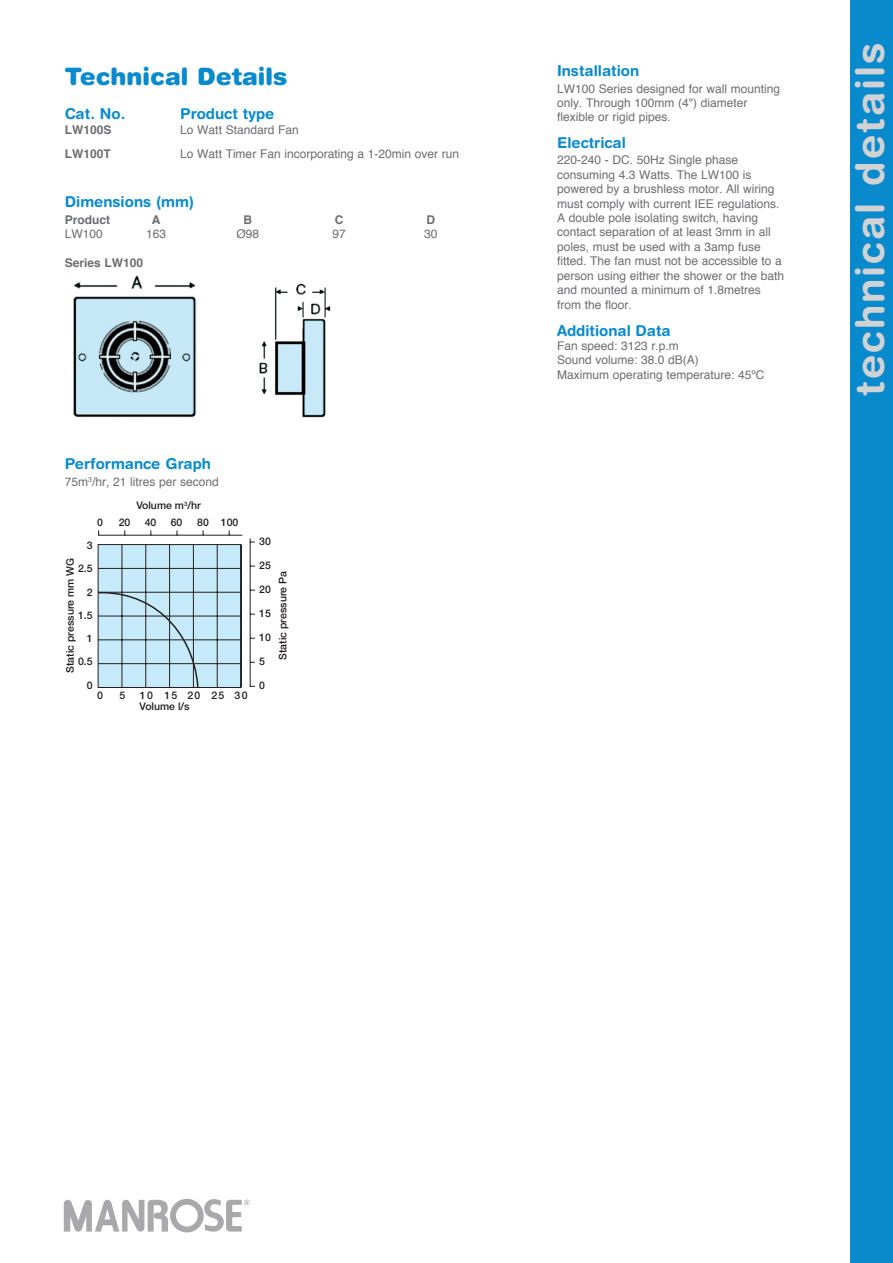
<style>
.page{position:relative;width:893px;height:1263px;background:#fff}
.page>*{position:absolute;margin:0;border:0;box-sizing:border-box;transform-origin:0 0}
.t1{font:700 39.75px "Helvetica Rounded";letter-spacing:.05em;color:#d1d2d4}
.t2{font:900 24px "Helvetica Rounded";color:#098acd}
.Sub_head_blue{font:700 15px "Helvetica Rounded";color:#098acd}
.Bulleted_copy{font:700 15px "Helvetica Rounded";color:#098acd}
.Body_text{font:12px/14.4px "Helvetica";color:#6c6d70}
.Dimensions{font:700 12px "Helvetica";color:#6c6d70}
.Dimensions-2{font:12px "Helvetica";color:#6c6d70}
.Body_text-2{font:700 12px "Helvetica";color:#6c6d70}
.t3{font:500 10.5px "Helvetica Neue";color:#231f20}
</style>
<div class="page">
<div style="left:850px;top:0;width:43px;height:1263px;background:#098acd"></div>
<svg style="left:64px;top:1199px;width:185px;height:33px"></svg>
<img style="left:73px;top:275px;width:124px;height:143px">
<img style="left:259px;top:283px;width:72px;height:135px">
<svg style="left:97px;top:530px;width:158px;height:158px;background:#bbd4e0"></svg>
<p class="t2" style="left:65px;top:61px;width:224px">Technical Details</p>
<p class="Sub_head_blue" style="left:65px;top:105px;width:62px">Cat. No.</p>
<p class="Sub_head_blue" style="left:180px;top:105px;width:96px">Product type</p>
<p class="Body_text-2" style="left:65px;top:122px;width:48px">LW100S</p>
<p class="Body_text" style="left:180px;top:122px;width:120px">Lo Watt Standard Fan</p>
<p class="Body_text-2" style="left:65px;top:146px;width:48px">LW100T</p>
<p class="Body_text" style="left:180px;top:146px;width:280px">Lo Watt Timer Fan incorporating a 1-20min over run</p>
<p class="Sub_head_blue" style="left:65px;top:193px;width:131px">Dimensions (mm)</p>
<p class="Dimensions" style="left:65px;top:212px;width:47px">Product</p>
<p class="Dimensions" style="left:152px;top:212px;width:10px">A</p>
<p class="Dimensions" style="left:243px;top:212px;width:10px">B</p>
<p class="Dimensions" style="left:335px;top:212px;width:10px">C</p>
<p class="Dimensions" style="left:426px;top:212px;width:10px">D</p>
<p class="Dimensions-2" style="left:65px;top:226px;width:40px">LW100</p>
<p class="Dimensions-2" style="left:146px;top:226px;width:22px">163</p>
<p class="Dimensions-2" style="left:236px;top:226px;width:24px">Ø98</p>
<p class="Dimensions-2" style="left:333px;top:226px;width:15px">97</p>
<p class="Dimensions-2" style="left:424px;top:226px;width:15px">30</p>
<p class="Dimensions" style="left:65px;top:255px;width:80px">Series LW100</p>
<p class="Sub_head_blue" style="left:65px;top:455px;width:148px">Performance Graph</p>
<p class="Body_text" style="left:65px;top:474px;width:155px">75m<sup>3</sup>/hr, 21 litres per second</p>
<p class="t3" style="left:97px;top:516px;width:7px">0</p>
<p class="t3" style="left:119px;top:516px;width:13px">20</p>
<p class="t3" style="left:145px;top:516px;width:13px">40</p>
<p class="t3" style="left:171px;top:516px;width:13px">60</p>
<p class="t3" style="left:197px;top:516px;width:43px">80 100</p>
<p class="t3" style="left:87px;top:539px;width:7px">3</p>
<p class="t3" style="left:78px;top:562px;width:16px">2.5</p>
<p class="t3" style="left:87px;top:585px;width:7px">2</p>
<p class="t3" style="left:78px;top:609px;width:16px">1.5</p>
<p class="t3" style="left:87px;top:632px;width:7px">1</p>
<p class="t3" style="left:78px;top:655px;width:16px">0.5</p>
<p class="t3" style="left:87px;top:678px;width:7px">0</p>
<p class="t3" style="left:136px;top:499px;width:66px">Volume m<sup>3</sup>/hr</p>
<p class="t3" style="left:64px;top:673px;width:116px;rotate:-90deg">Static pressure mm WG</p>
<p class="t3" style="left:97px;top:688px;width:7px">0</p>
<p class="t3" style="left:119px;top:688px;width:7px">5</p>
<p class="t3" style="left:140px;top:688px;width:109px">10 15 20 25 30</p>
<p class="t3" style="left:140px;top:700px;width:52px">Volume l/s</p>
<p class="t3" style="left:259px;top:535px;width:13px">30</p>
<p class="t3" style="left:259px;top:559px;width:13px">25</p>
<p class="t3" style="left:259px;top:583px;width:13px">20</p>
<p class="t3" style="left:259px;top:607px;width:13px">15</p>
<p class="t3" style="left:259px;top:631px;width:13px">10</p>
<p class="t3" style="left:259px;top:655px;width:7px">5</p>
<p class="t3" style="left:259px;top:679px;width:7px">0</p>
<p class="t3" style="left:277px;top:660px;width:90px;rotate:-90deg">Static pressure Pa</p>
<p class="Sub_head_blue" style="left:557px;top:62px;width:84px">Installation</p>
<p class="Body_text" style="left:557px;top:81px;width:225px">LW100 Series designed for wall mounting only. Through 100mm (4") diameter flexible or rigid pipes.</p>
<p class="Sub_head_blue" style="left:557px;top:133px;width:70px">Electrical</p>
<p class="Body_text" style="left:557px;top:153px;width:229px">220-240 - DC. 50Hz Single phase consuming 4.3 Watts. The LW100 is powered by a brushless motor. All wiring must comply with current IEE regulations.<br>A double pole isolating switch, having contact separation of at least 3mm in all poles, must be used with a 3amp fuse fitted. The fan must not be accessible to a person using either the shower or the bath and mounted a minimum of 1.8metres from the floor.</p>
<p class="Bulleted_copy" style="left:557px;top:321px;width:115px">Additional Data</p>
<p class="Body_text" style="left:557px;top:338px;width:209px">Fan speed: 3123 r.p.m<br>Sound volume: 38.0 dB(A)<br>Maximum operating temperature: 45ºC</p>
<h1 class="t1" style="left:846px;top:396px;width:355px;rotate:-90deg">technical details</h1>
</div>
